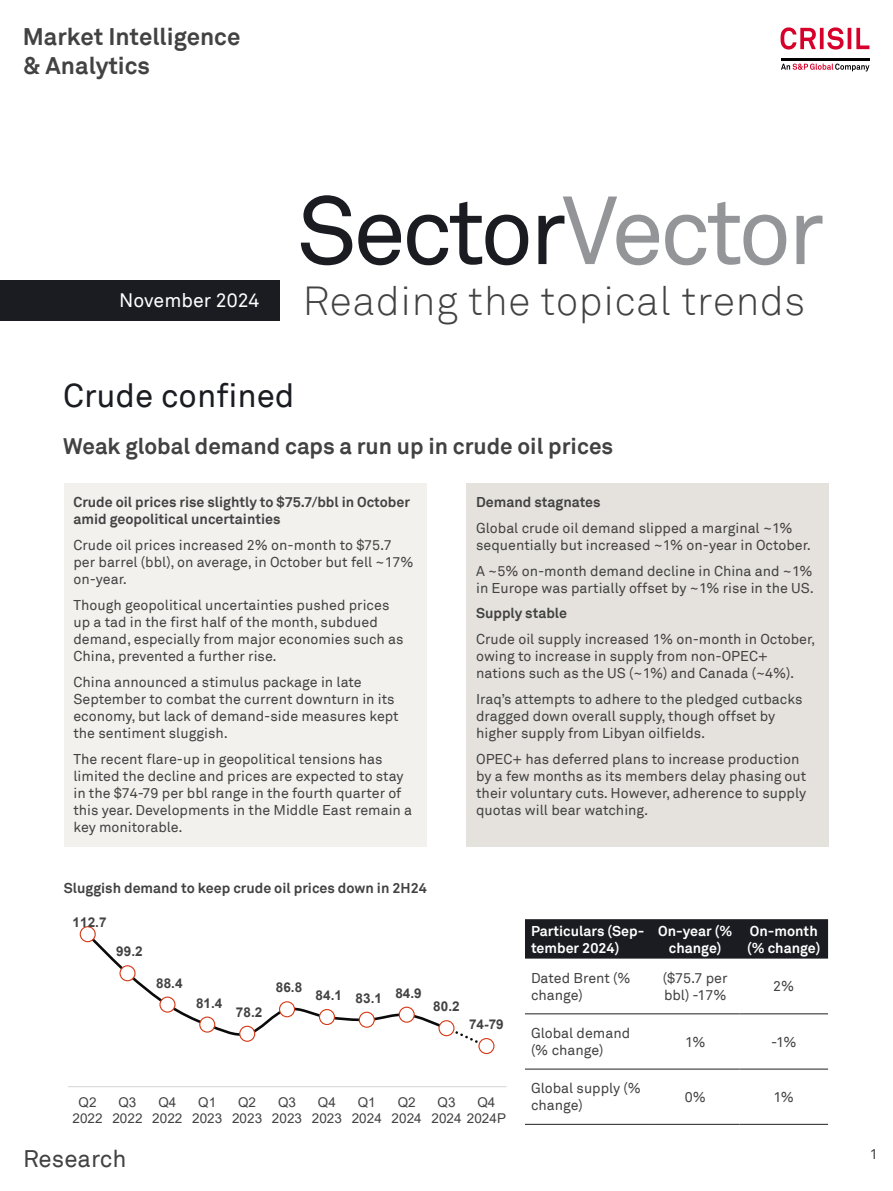
<style>
.page{position:relative;width:893px;height:1191px;background:#fff}
.page>*{position:absolute;margin:0;border:0;box-sizing:border-box;transform-origin:0 0}
.t1{font:95.25px "Akkurat Pro";letter-spacing:-.04em;color:#1a1c21}
.t2{font:40.5px "Akkurat Light Pro";letter-spacing:.02em;color:#434242}
.Body_Text{font:33px "Akkurat Pro";color:#1a1c21}
.t3{font:700 24px/28.8px "Akkurat Pro";color:#434242}
.t4{font:24px "Akkurat Pro";color:#434242}
.Body_Text-2{font:700 22.5px "Akkurat Pro";color:#434242}
.t5{font:19.5px "Akkurat Pro";color:#fff}
.t6{font:14.25px/17.1px "Akkurat Pro";color:#434242}
.t7{font:700 14.25px/17.1px "Akkurat Pro";color:#434242}
.t8{font:700 14.25px/17.1px "Akkurat Pro";color:#fff}
.t9{font:14.25px "Akkurat Pro";color:#434242}
.t10{font:13.5px/15.6px "Arial";letter-spacing:.005em;color:#434242;text-align:center}
.t11{font:700 13.5px "Arial";letter-spacing:.005em;color:#434242}
.s1{color:#939598}
</style>
<div class="page">
<svg style="left:781px;top:64px;width:88px;height:7px"></svg>
<hr style="left:781px;top:58px;width:88px;height:2px;background:#000">
<svg style="left:780px;top:27px;width:89px;height:23px"></svg>
<div style="left:64px;top:483px;width:362px;height:363px;background:#f2f1ee"></div>
<div style="left:466px;top:483px;width:363px;height:363px;background:#e5e2dd"></div>
<div style="left:0;top:280px;width:279px;height:40px;background:#1a1c21"></div>
<hr style="left:68px;top:1086px;width:438px;height:1px;background:#d9d9d9">
<svg style="left:84px;top:938px;width:406px;height:105px"></svg>
<div style="left:80px;top:926px;width:15px;height:15px;background:#fff;border-radius:50%"></div>
<div style="left:80px;top:926px;width:16px;height:16px;border:1px solid #d53814;border-radius:50%"></div>
<div style="left:120px;top:965px;width:15px;height:15px;background:#fff;border-radius:50%"></div>
<div style="left:119px;top:965px;width:17px;height:16px;border:1px solid #d53814;border-radius:50%"></div>
<svg style="left:160px;top:997px;width:15px;height:15px"></svg>
<div style="left:159px;top:996px;width:17px;height:16px;border:1px solid #d53814;border-radius:50%"></div>
<div style="left:200px;top:1017px;width:15px;height:15px;background:#fff;border-radius:50%"></div>
<div style="left:199px;top:1016px;width:16px;height:16px;border:1px solid #d53814;border-radius:50%"></div>
<div style="left:240px;top:1026px;width:15px;height:15px;background:#fff;border-radius:50%"></div>
<div style="left:239px;top:1025px;width:16px;height:16px;border:1px solid #d53814;border-radius:50%"></div>
<div style="left:280px;top:1001px;width:14px;height:15px;background:#fff;border-radius:50%"></div>
<div style="left:279px;top:1001px;width:16px;height:16px;border:1px solid #d53814;border-radius:50%"></div>
<div style="left:319px;top:1009px;width:15px;height:15px;background:#fff;border-radius:50%"></div>
<div style="left:319px;top:1009px;width:16px;height:16px;border:1px solid #d53814;border-radius:50%"></div>
<div style="left:359px;top:1012px;width:15px;height:15px;background:#fff;border-radius:50%"></div>
<div style="left:359px;top:1011px;width:16px;height:16px;border:1px solid #d53814;border-radius:50%"></div>
<div style="left:399px;top:1007px;width:15px;height:15px;background:#fff;border-radius:50%"></div>
<div style="left:399px;top:1006px;width:16px;height:16px;border:1px solid #d53814;border-radius:50%"></div>
<div style="left:439px;top:1020px;width:15px;height:15px;background:#fff;border-radius:50%"></div>
<div style="left:438px;top:1020px;width:16px;height:16px;border:1px solid #d53814;border-radius:50%"></div>
<div style="left:479px;top:1038px;width:15px;height:15px;background:#fff;border-radius:50%"></div>
<div style="left:478px;top:1038px;width:16px;height:16px;border:1px solid #d53814;border-radius:50%"></div>
<div style="left:525px;top:919px;width:303px;height:39px;background:#1a1c21"></div>
<hr style="left:525px;top:1124px;width:126px;height:1px;background:#231f20">
<hr style="left:651px;top:1124px;width:88px;height:1px;background:#231f20">
<hr style="left:739px;top:1124px;width:89px;height:1px;background:#231f20">
<hr style="left:525px;top:1013px;width:126px;height:1px;background:#231f20">
<hr style="left:651px;top:1013px;width:88px;height:1px;background:#231f20">
<hr style="left:739px;top:1013px;width:89px;height:1px;background:#231f20">
<hr style="left:525px;top:1068px;width:126px;height:1px;background:#231f20">
<hr style="left:651px;top:1068px;width:88px;height:1px;background:#231f20">
<hr style="left:739px;top:1068px;width:89px;height:1px;background:#231f20">
<h3 class="t3" style="left:23px;top:23px;width:219px">Market Intelligence &amp; Analytics</h3>
<p class="t1" style="left:297px;top:175px;width:529px">Sector<span class="s1">Vector</span></p>
<p class="t5" style="left:119px;top:289px;width:142px">November 2024</p>
<p class="t2" style="left:303px;top:277px;width:504px">Reading the topical trends</p>
<p class="Body_Text" style="left:63px;top:376px;width:233px">Crude confined</p>
<p class="Body_Text-2" style="left:63px;top:431px;width:552px">Weak global demand caps a run up in crude oil prices</p>
<p class="t7" style="left:73px;top:494px;width:338px">Crude oil prices rise slightly to $75.7/bbl in October amid geopolitical uncertainties</p>
<p class="t6" style="left:73px;top:537px;width:342px">Crude oil prices increased 2% on-month to $75.7 per barrel (bbl), on average, in October but fell ~17% on-year.</p>
<p class="t6" style="left:73px;top:597px;width:332px">Though geopolitical uncertainties pushed prices up a tad in the first half of the month, subdued demand, especially from major economies such as China, prevented a further rise.</p>
<p class="t6" style="left:73px;top:673px;width:327px">China announced a stimulus package in late September to combat the current downturn in its economy, but lack of demand-side measures kept the sentiment sluggish.</p>
<p class="t6" style="left:73px;top:750px;width:340px">The recent flare-up in geopolitical tensions has limited the decline and prices are expected to stay in the $74-79 per bbl range in the fourth quarter of this year. Developments in the Middle East remain a key monitorable.</p>
<p class="t7" style="left:476px;top:494px;width:126px">Demand stagnates</p>
<p class="t6" style="left:476px;top:520px;width:336px">Global crude oil demand slipped a marginal ~1% sequentially but increased ~1% on-year in October.</p>
<p class="t6" style="left:476px;top:562px;width:339px">A ~5% on-month demand decline in China and ~1% in Europe was partially offset by ~1% rise in the US.</p>
<p class="t7" style="left:476px;top:605px;width:92px">Supply stable</p>
<p class="t6" style="left:476px;top:631px;width:341px">Crude oil supply increased 1% on-month in October, owing to increase in supply from non-OPEC+ nations such as the US (~1%) and Canada (~4%).</p>
<p class="t6" style="left:476px;top:690px;width:328px">Iraq’s attempts to adhere to the pledged cutbacks dragged down overall supply, though offset by higher supply from Libyan oilfields.</p>
<p class="t6" style="left:476px;top:750px;width:332px">OPEC+ has deferred plans to increase production by a few months as its members delay phasing out their voluntary cuts. However, adherence to supply quotas will bear watching.</p>
<p class="t7" style="left:64px;top:880px;width:365px">Sluggish demand to keep crude oil prices down in 2H24</p>
<p class="t11" style="left:73px;top:912px;width:35px">112.7</p>
<p class="t11" style="left:116px;top:942px;width:28px">99.2</p>
<p class="t11" style="left:156px;top:973px;width:28px">88.4</p>
<p class="t11" style="left:196px;top:993px;width:28px">81.4</p>
<p class="t11" style="left:236px;top:1002px;width:28px">78.2</p>
<p class="t11" style="left:276px;top:978px;width:28px">86.8</p>
<p class="t11" style="left:316px;top:985px;width:108px">84.1 83.1 84.9</p>
<p class="t11" style="left:433px;top:997px;width:28px">80.2</p>
<p class="t11" style="left:469px;top:1014px;width:36px">74-79</p>
<p class="t10" style="left:72px;top:1094px;width:32px">Q2<br>2022</p>
<p class="t10" style="left:112px;top:1094px;width:32px">Q3<br>2022</p>
<p class="t10" style="left:152px;top:1094px;width:32px">Q4<br>2022</p>
<p class="t10" style="left:192px;top:1094px;width:32px">Q1<br>2023</p>
<p class="t10" style="left:232px;top:1094px;width:32px">Q2<br>2023</p>
<p class="t10" style="left:272px;top:1094px;width:32px">Q3<br>2023</p>
<p class="t10" style="left:312px;top:1094px;width:32px">Q4<br>2023</p>
<p class="t10" style="left:352px;top:1094px;width:32px">Q1<br>2024</p>
<p class="t10" style="left:392px;top:1094px;width:32px">Q2<br>2024</p>
<p class="t10" style="left:431px;top:1094px;width:76px;text-align:left;text-indent:6px">Q3<br>2024 2024P</p>
<p class="t10" style="left:477px;top:1094px;width:19px">Q4</p>
<p class="t8" style="left:531px;top:922px;width:115px">Particulars (Sep&shy;tember 2024)</p>
<p class="t8" style="left:658px;top:922px;width:76px;text-align:center">On-year (% change)</p>
<p class="t8" style="left:747px;top:922px;width:75px">On-month (% change)</p>
<p class="t6" style="left:531px;top:969px;width:101px">Dated Brent (% change)</p>
<p class="t6" style="left:663px;top:969px;width:66px">($75.7 per bbl) -17%</p>
<p class="t6" style="left:773px;top:978px;width:23px">2%</p>
<p class="t6" style="left:531px;top:1025px;width:101px">Global demand (% change)</p>
<p class="t6" style="left:685px;top:1033px;width:22px">1%</p>
<p class="t6" style="left:771px;top:1033px;width:27px">-1%</p>
<p class="t6" style="left:531px;top:1080px;width:111px">Global supply (% change)</p>
<p class="t6" style="left:685px;top:1088px;width:23px">0%</p>
<p class="t6" style="left:774px;top:1088px;width:22px">1%</p>
<h3 class="t4" style="left:23px;top:1144px;width:105px">Research</h3>
<p class="t9" style="left:870px;top:1145px;width:9px">1</p>
</div>
